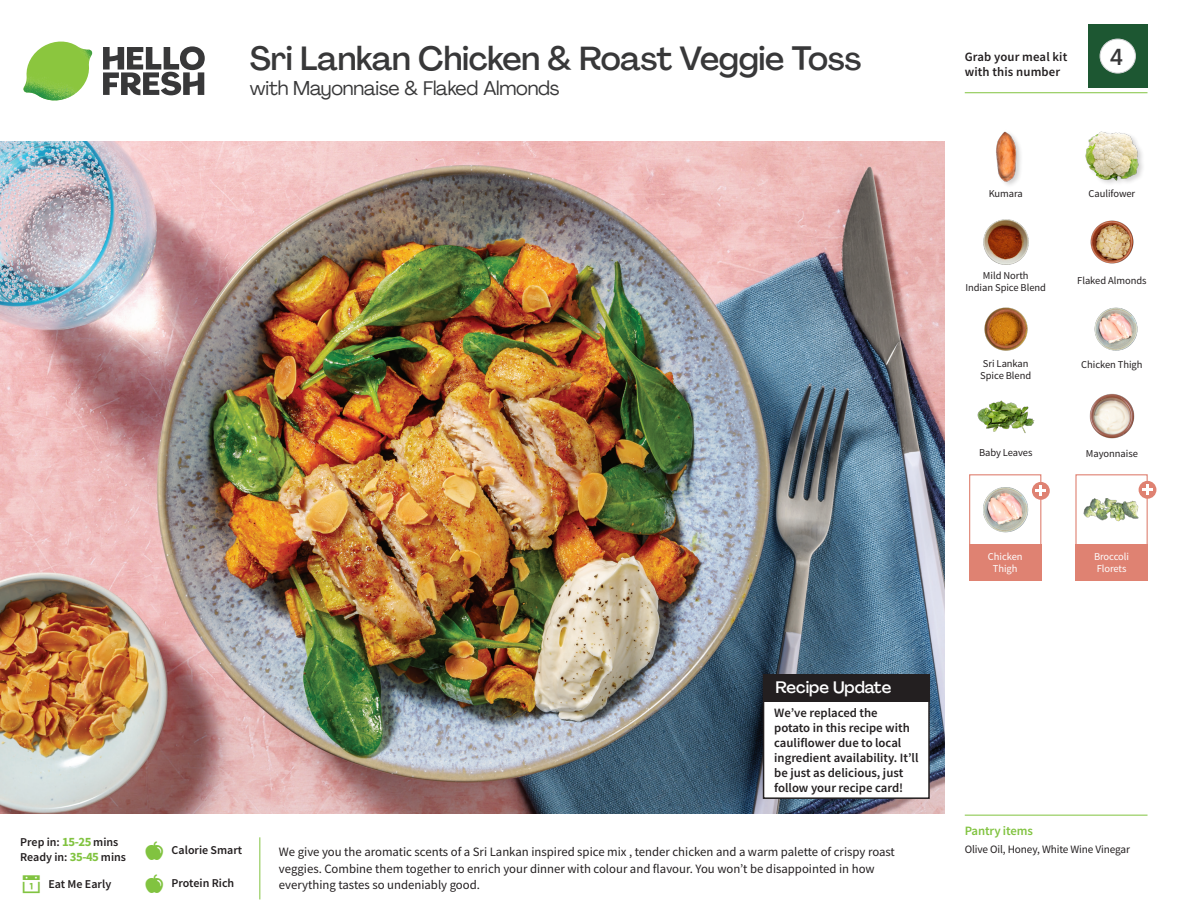
<style>
.page{position:relative;width:1188px;height:918px;background:#fff}
.page>*{position:absolute;margin:0;border:0;box-sizing:border-box;transform-origin:0 0}
._15_Titel_UK{font:500 33px "Agrandir";letter-spacing:-.015em;color:#383839}
._002_Label_Nr{font:500 22.8px "Agrandir";color:#383839;scale:.94 1}
._15_Titel_UK-2{font:19.5px "Agrandir";letter-spacing:-.01em;color:#383839}
.Steps_Text_AU{font:500 16.5px "Agrandir";color:#fff}
.Step_6_Text_AU{font:12.75px/16.5px "Source Sans Pro";color:#231f20}
.Steps_Text_AU-2{font:600 12.75px/15px "Source Sans Pro";color:#231f20}
._04_Headers_Front{font:600 12.75px "Source Sans Pro";letter-spacing:-.01em;color:#81c340}
._04_Intro{font:600 12px "Source Sans Pro";color:#231f20}
._05_Pantry{font:11.25px "Source Sans Pro";letter-spacing:-.01em;color:#231f20}
._18_FRONT_ingredients{font:10.5px/12px "Source Sans Pro";letter-spacing:-.005em;color:#231f20;text-align:center}
._18_FRONT_ingredients-2{font:10.5px/12px "Source Sans Pro";letter-spacing:-.005em;color:#fff}
.s1{font-weight:700;font-size:12.75px;color:#81c340}
</style>
<div class="page">
<svg style="left:103px;top:46px;width:102px;height:49px"></svg>
<img style="left:23px;top:42px;width:69px;height:59px">
<img style="left:0;top:142px;width:945px;height:672px">
<div style="left:1075px;top:474px;width:73px;height:73px;border:1px solid #df8272"></div>
<div style="left:1075px;top:544px;width:73px;height:37px;background:#df8272"></div>
<div style="left:969px;top:544px;width:72px;height:37px;background:#df8272"></div>
<img style="left:1083px;top:485px;width:57px;height:37px">
<div style="left:969px;top:474px;width:72px;height:73px;border:1px solid #df8272"></div>
<img style="left:983px;top:485px;width:51px;height:48px">
<img style="left:984px;top:307px;width:44px;height:44px">
<img style="left:1089px;top:393px;width:46px;height:46px">
<img style="left:977px;top:400px;width:57px;height:33px">
<img style="left:1094px;top:307px;width:44px;height:44px">
<img style="left:983px;top:219px;width:46px;height:46px">
<img style="left:1090px;top:220px;width:44px;height:44px">
<img style="left:996px;top:131px;width:25px;height:54px">
<div style="left:1085px;top:131px;width:61px;height:56px;background:#231f20;opacity:.2"></div>
<img style="left:1085px;top:131px;width:56px;height:54px">
<div style="left:1139px;top:481px;width:17px;height:18px;background:#df8272;border-radius:50%"></div>
<svg style="left:1142px;top:484px;width:11px;height:11px"></svg>
<hr style="left:965px;top:815px;width:183px;height:1px;background:#81c340">
<hr style="left:965px;top:92px;width:183px;height:1px;background:#81c340">
<div style="left:1088px;top:24px;width:60px;height:64px;background:#1d5732"></div>
<div style="left:1100px;top:39px;width:35px;height:34px;background:#fff;border-radius:50%"></div>
<div style="left:1100px;top:39px;width:36px;height:34px;border:1px solid #d1d2d4;border-radius:50%"></div>
<svg style="left:1032px;top:482px;width:18px;height:18px"></svg>
<svg style="left:1036px;top:486px;width:10px;height:10px"></svg>
<div style="left:764px;top:675px;width:165px;height:123px;background:#fff"></div>
<div style="left:763px;top:675px;width:167px;height:124px;border:2px solid #231f20"></div>
<div style="left:763px;top:675px;width:167px;height:27px;background:#231f20"></div>
<p class="_15_Titel_UK" style="left:250px;top:38px;width:613px">Sri Lankan Chicken &amp; Roast Veggie Toss</p>
<p class="_15_Titel_UK-2" style="left:250px;top:76px;width:311px">with Mayonnaise &amp; Flaked Almonds</p>
<p class="_04_Intro" style="left:20px;top:834px;width:100px">Prep in: <span class="s1">15-25</span> mins</p>
<p class="_04_Intro" style="left:20px;top:849px;width:107px">Ready in: <span class="s1">35-45</span> mins</p>
<p class="_04_Intro" style="left:48px;top:876px;width:64px">Eat Me Early</p>
<p class="_04_Intro" style="left:172px;top:843px;width:72px">Calorie Smart</p>
<p class="_04_Intro" style="left:172px;top:876px;width:64px">Protein Rich</p>
<p class="Steps_Text_AU" style="left:775px;top:677px;width:117px">Recipe Update</p>
<p class="Steps_Text_AU-2" style="left:774px;top:705px;width:146px">We’ve replaced the<br>potato in this recipe with cauliflower due to local ingredient availability. It’ll be just as delicious, just follow your recipe card!</p>
<p class="Step_6_Text_AU" style="left:279px;top:844px;width:617px">We give you the aromatic scents of a Sri Lankan inspired spice mix , tender chicken and a warm palette of crispy roast veggies. Combine them together to enrich your dinner with colour and flavour. You won’t be disappointed in how everything tastes so undeniably good.</p>
<p class="Steps_Text_AU-2" style="left:965px;top:49px;width:104px">Grab your meal kit with this number</p>
<p class="_002_Label_Nr" style="left:1110px;top:43px;width:15px">4</p>
<p class="_18_FRONT_ingredients" style="left:989px;top:188px;width:36px">Kumara</p>
<p class="_18_FRONT_ingredients" style="left:1089px;top:188px;width:48px">Caulifower</p>
<p class="_18_FRONT_ingredients" style="left:965px;top:269px;width:82px">Mild North<br>Indian Spice Blend</p>
<p class="_18_FRONT_ingredients" style="left:1077px;top:274px;width:71px">Flaked Almonds</p>
<p class="_18_FRONT_ingredients" style="left:983px;top:357px;width:47px">Sri Lankan</p>
<p class="_18_FRONT_ingredients" style="left:1081px;top:359px;width:63px">Chicken Thigh</p>
<p class="_18_FRONT_ingredients" style="left:980px;top:369px;width:52px">Spice Blend</p>
<p class="_18_FRONT_ingredients" style="left:979px;top:446px;width:55px">Baby Leaves</p>
<p class="_18_FRONT_ingredients-2" style="left:988px;top:551px;width:36px;text-align:center">Chicken<br>Thigh</p>
<p class="_18_FRONT_ingredients" style="left:1086px;top:448px;width:53px">Mayonnaise</p>
<p class="_18_FRONT_ingredients-2" style="left:1094px;top:551px;width:37px">Broccoli<br>Florets</p>
<p class="_04_Headers_Front" style="left:965px;top:822px;width:70px">Pantry items</p>
<p class="_05_Pantry" style="left:965px;top:842px;width:167px">Olive Oil, Honey, White Wine Vinegar</p>
</div>
